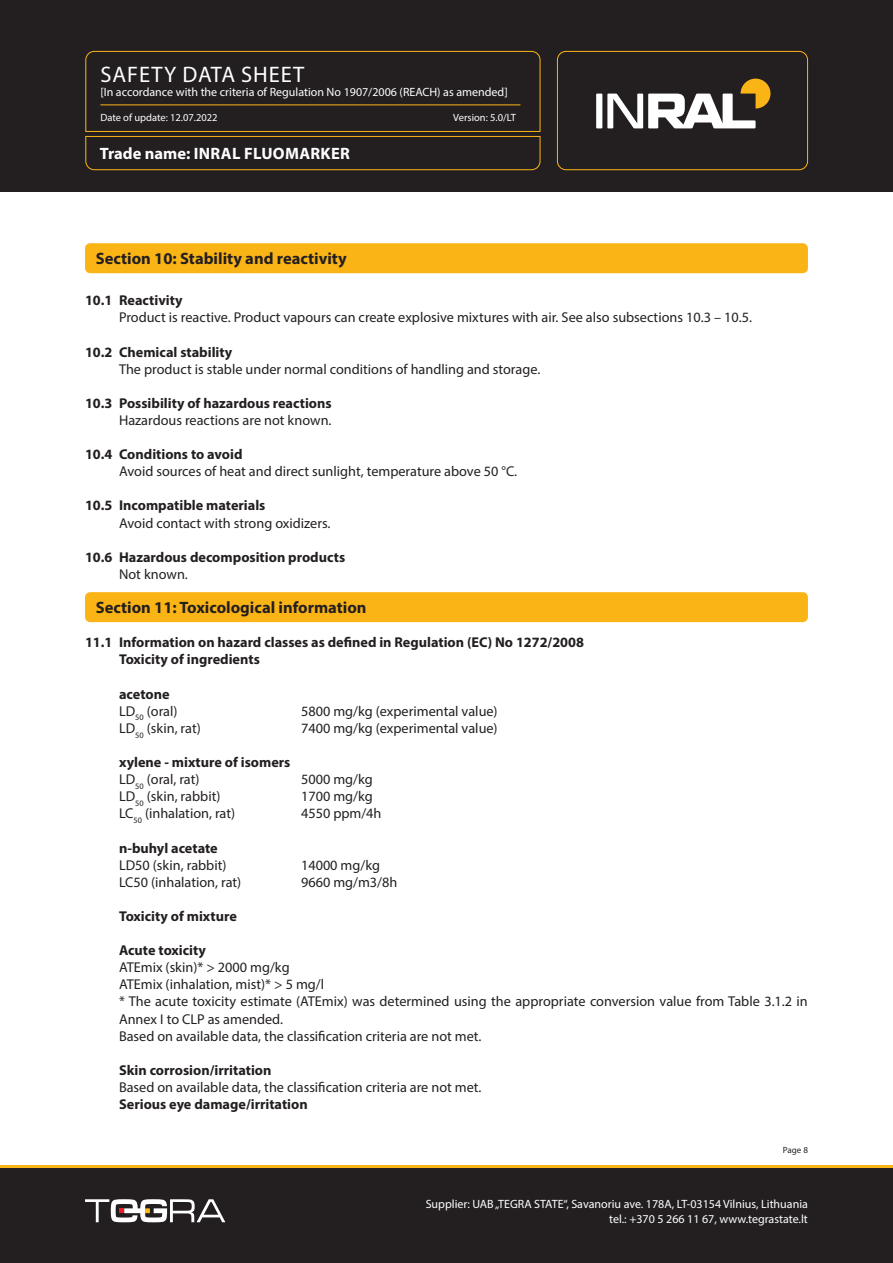
<style>
.page{position:relative;width:893px;height:1263px;background:#fff}
.page>*{position:absolute;margin:0;border:0;box-sizing:border-box;transform-origin:0 0}
.t1{font:22.5px "Myriad Pro";letter-spacing:.04em;color:#fff}
.Skyrius_baltas{font:700 16.5px "Myriad Pro";color:#231f20}
.t2{font:700 16.5px "Myriad Pro";letter-spacing:.02em;color:#fff}
.Tekstas_paprastas_Bo{font:14.25px/17.1px "Myriad Pro";color:#231f20}
.Tekstas_paprastas_Bo-2{font:700 14.25px "Myriad Pro";color:#231f20}
.t3{font:12px/14.4px "Myriad Pro";color:#fff;text-align:right}
.t4{font:10.5px "Myriad Pro";color:#fff}
.t5{font:9px "Myriad Pro";color:#231f20}
</style>
<div class="page">
<div style="left:0;top:1165px;width:893px;height:98px;background:#231f20"></div>
<div style="left:0;top:0;width:893px;height:191px;background:#231f20"></div>
<svg style="left:85px;top:51px;width:456px;height:119px"></svg>
<div style="left:557px;top:51px;width:251px;height:119px;border:1px solid #fbb416;border-radius:9px"></div>
<hr style="left:100px;top:104px;width:420px;height:1px;background:#fbb416">
<svg style="left:85px;top:1199px;width:140px;height:23px"></svg>
<div style="left:596px;top:94px;width:6px;height:34px;background:#fff"></div>
<svg style="left:607px;top:79px;width:163px;height:49px"></svg>
<hr style="left:0;top:1165px;width:893px;height:2px;background:#fbb416">
<div style="left:85px;top:592px;width:723px;height:30px;background:#fbb416;border-radius:5px"></div>
<div style="left:85px;top:243px;width:723px;height:30px;background:#fbb416;border-radius:5px"></div>
<h1 class="t1" style="left:101px;top:60px;width:205px">SAFETY DATA SHEET</h1>
<p class="t3" style="left:100px;top:85px;width:409px">[In accordance with the criteria of Regulation No 1907/2006 (REACH) as amended]</p>
<p class="t4" style="left:100px;top:111px;width:119px">Date of update: 12.07.2022</p>
<p class="t4" style="left:453px;top:111px;width:64px">Version: 5.0/LT</p>
<p class="t2" style="left:100px;top:142px;width:252px">Trade name: INRAL FLUOMARKER</p>
<p class="Skyrius_baltas" style="left:96px;top:248px;width:253px">Section 10: Stability and reactivity</p>
<p class="Tekstas_paprastas_Bo-2" style="left:85px;top:291px;width:99px">10.1 Reactivity</p>
<p class="Tekstas_paprastas_Bo" style="left:119px;top:309px;width:634px">Product is reactive. Product vapours can create explosive mixtures with air. See also subsections 10.3 – 10.5.</p>
<p class="Tekstas_paprastas_Bo-2" style="left:85px;top:342px;width:149px">10.2 Chemical stability</p>
<p class="Tekstas_paprastas_Bo" style="left:119px;top:360px;width:423px">The product is stable under normal conditions of handling and storage.</p>
<p class="Tekstas_paprastas_Bo-2" style="left:85px;top:394px;width:248px">10.3 Possibility of hazardous reactions</p>
<p class="Tekstas_paprastas_Bo" style="left:119px;top:411px;width:214px">Hazardous reactions are not known.</p>
<p class="Tekstas_paprastas_Bo-2" style="left:85px;top:445px;width:159px">10.4 Conditions to avoid</p>
<p class="Tekstas_paprastas_Bo" style="left:119px;top:463px;width:400px">Avoid sources of heat and direct sunlight, temperature above 50 °C.</p>
<p class="Tekstas_paprastas_Bo-2" style="left:85px;top:496px;width:182px">10.5 Incompatible materials</p>
<p class="Tekstas_paprastas_Bo" style="left:119px;top:514px;width:213px">Avoid contact with strong oxidizers.</p>
<p class="Tekstas_paprastas_Bo-2" style="left:85px;top:548px;width:262px">10.6 Hazardous decomposition products</p>
<p class="Tekstas_paprastas_Bo" style="left:119px;top:565px;width:70px">Not known.</p>
<p class="Skyrius_baltas" style="left:96px;top:597px;width:272px">Section 11: Toxicological information</p>
<p class="Tekstas_paprastas_Bo-2" style="left:85px;top:633px;width:500px">11.1 Information on hazard classes as defined in Regulation (EC) No 1272/2008</p>
<p class="Tekstas_paprastas_Bo-2" style="left:119px;top:650px;width:142px">Toxicity of ingredients</p>
<p class="Tekstas_paprastas_Bo-2" style="left:119px;top:684px;width:52px">acetone</p>
<p class="Tekstas_paprastas_Bo" style="left:119px;top:702px;width:60px">LD<sub>50</sub> (oral)</p>
<p class="Tekstas_paprastas_Bo" style="left:301px;top:702px;width:198px">5800 mg/kg (experimental value)</p>
<p class="Tekstas_paprastas_Bo" style="left:119px;top:719px;width:83px">LD<sub>50</sub> (skin, rat)</p>
<p class="Tekstas_paprastas_Bo" style="left:301px;top:719px;width:198px">7400 mg/kg (experimental value)</p>
<p class="Tekstas_paprastas_Bo-2" style="left:119px;top:753px;width:173px">xylene - mixture of isomers</p>
<p class="Tekstas_paprastas_Bo" style="left:119px;top:770px;width:82px">LD<sub>50</sub> (oral, rat)</p>
<p class="Tekstas_paprastas_Bo" style="left:301px;top:770px;width:73px">5000 mg/kg</p>
<p class="Tekstas_paprastas_Bo" style="left:119px;top:788px;width:103px">LD<sub>50</sub> (skin, rabbit)</p>
<p class="Tekstas_paprastas_Bo" style="left:301px;top:788px;width:73px">1700 mg/kg</p>
<p class="Tekstas_paprastas_Bo" style="left:119px;top:805px;width:118px">LC<sub>50</sub> (inhalation, rat)</p>
<p class="Tekstas_paprastas_Bo" style="left:301px;top:805px;width:82px">4550 ppm/4h</p>
<p class="Tekstas_paprastas_Bo-2" style="left:119px;top:838px;width:100px">n-buhyl acetate</p>
<p class="Tekstas_paprastas_Bo" style="left:119px;top:856px;width:109px">LD50 (skin, rabbit)</p>
<p class="Tekstas_paprastas_Bo" style="left:301px;top:856px;width:80px">14000 mg/kg</p>
<p class="Tekstas_paprastas_Bo" style="left:119px;top:873px;width:124px">LC50 (inhalation, rat)</p>
<p class="Tekstas_paprastas_Bo" style="left:301px;top:873px;width:98px">9660 mg/m3/8h</p>
<p class="Tekstas_paprastas_Bo-2" style="left:119px;top:907px;width:119px">Toxicity of mixture</p>
<p class="Tekstas_paprastas_Bo-2" style="left:119px;top:941px;width:88px">Acute toxicity</p>
<p class="Tekstas_paprastas_Bo" style="left:119px;top:959px;width:172px">ATEmix (skin)* &gt; 2000 mg/kg</p>
<p class="Tekstas_paprastas_Bo" style="left:119px;top:976px;width:207px">ATEmix (inhalation, mist)* &gt; 5 mg/l</p>
<p class="Tekstas_paprastas_Bo" style="left:119px;top:993px;width:690px">* The acute toxicity estimate (ATEmix) was determined using the appropriate conversion value from Table 3.1.2 in<br>Annex I to CLP as amended.</p>
<p class="Tekstas_paprastas_Bo" style="left:119px;top:1027px;width:364px">Based on available data, the classification criteria are not met.</p>
<p class="Tekstas_paprastas_Bo-2" style="left:119px;top:1061px;width:154px">Skin corrosion/irritation</p>
<p class="Tekstas_paprastas_Bo" style="left:119px;top:1078px;width:364px">Based on available data, the classification criteria are not met.</p>
<p class="Tekstas_paprastas_Bo-2" style="left:119px;top:1095px;width:190px">Serious eye damage/irritation</p>
<p class="t5" style="left:783px;top:1144px;width:26px">Page 8</p>
<p class="t3" style="left:426px;top:1197px;width:384px">Supplier: UAB „TEGRA STATE“, Savanoriu ave. 178A, LT-03154 Vilnius, Lithuania tel.: +370 5 266 11 67, www.tegrastate.lt</p>
</div>
